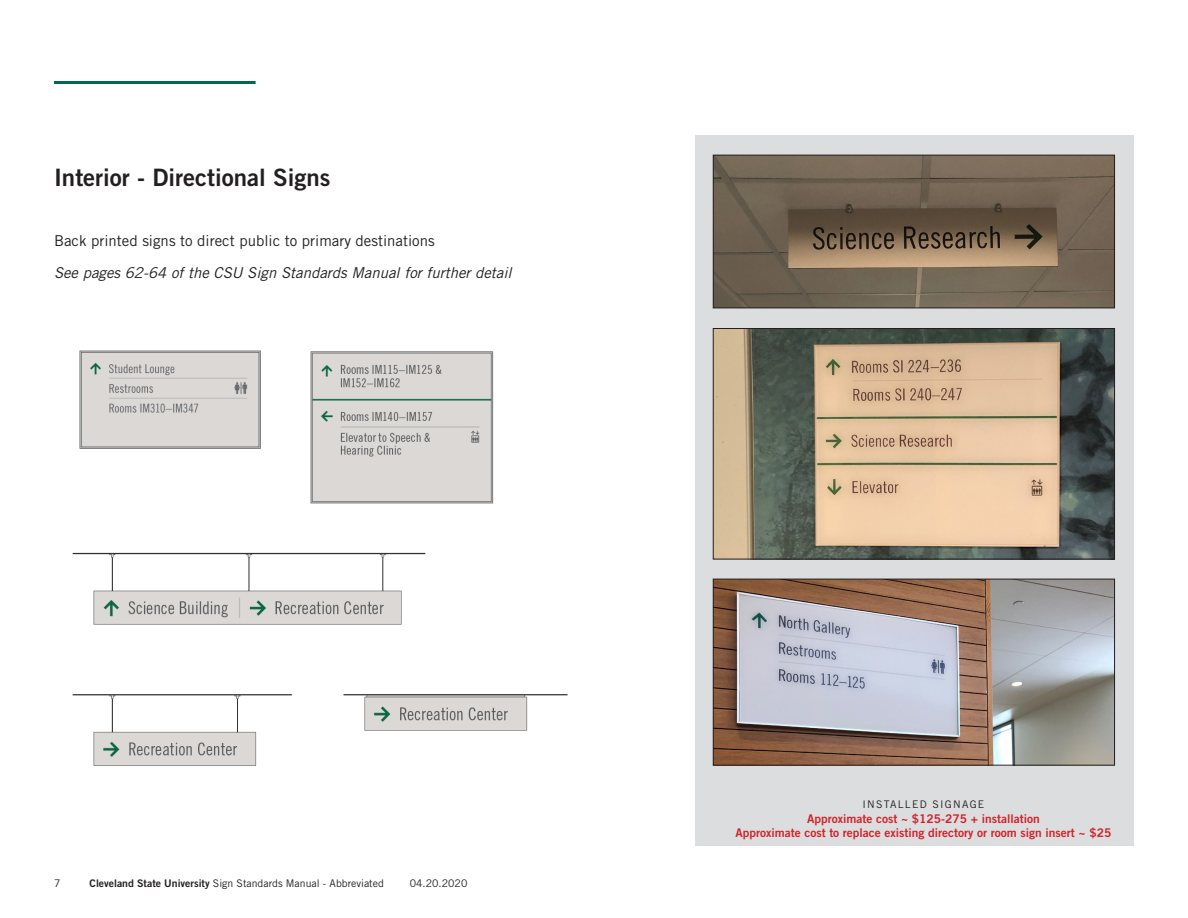
<style>
.page{position:relative;width:1188px;height:918px;background:#fff}
.page>*{position:absolute;margin:0;border:0;box-sizing:border-box;transform-origin:0 0}
.Heading_1{font:24px "Trade Gothic LT Std Bd 2";color:#231f20}
.Paragraph_-_Intro{font:italic 15px "Trade Gothic LT Std";color:#231f20}
.Paragraph_-_Intro-2{font:15px "Trade Gothic LT Std";color:#231f20}
.Paragraph_-_Intro-3{font:12px/14.4px "Trade Gothic LT Std Bd 2";color:#d1232a;text-align:center}
.Paragraph_-_Intro-4{font:10.5px "Trade Gothic LT Std";color:#231f20}
.Paragraph_-_Intro-5{font:10.5px "Trade Gothic LT Std";letter-spacing:.12em;color:#231f20}
.s1{font-family:"Trade Gothic LT Std Bd 2"}
</style>
<div class="page">
<hr style="left:54px;top:81px;width:202px;height:3px;background:#006954">
<div style="left:695px;top:135px;width:438px;height:711px;background:#dcdddf"></div>
<img style="left:715px;top:157px;width:398px;height:149px">
<div style="left:713px;top:155px;width:402px;height:153px;border:1px solid #231f20"></div>
<img style="left:715px;top:330px;width:398px;height:227px">
<div style="left:713px;top:328px;width:402px;height:231px;border:1px solid #231f20"></div>
<img style="left:715px;top:581px;width:398px;height:183px">
<div style="left:713px;top:579px;width:402px;height:187px;border:1px solid #231f20"></div>
<img style="left:72px;top:552px;width:496px;height:214px">
<img style="left:79px;top:350px;width:182px;height:99px">
<img style="left:310px;top:351px;width:184px;height:153px">
<p class="Heading_1" style="left:54px;top:162px;width:278px">Interior - Directional Signs</p>
<p class="Paragraph_-_Intro-2" style="left:54px;top:232px;width:382px">Back printed signs to direct public to primary destinations</p>
<p class="Paragraph_-_Intro" style="left:54px;top:263px;width:459px">See pages 62-64 of the CSU Sign Standards Manual for further detail</p>
<p class="Paragraph_-_Intro-4" style="left:54px;top:877px;width:8px">7</p>
<p class="Paragraph_-_Intro-4" style="left:90px;top:877px;width:296px"><span class="s1">Cleveland State University</span> Sign Standards Manual - Abbreviated</p>
<p class="Paragraph_-_Intro-4" style="left:410px;top:877px;width:59px">04.20.2020</p>
<p class="Paragraph_-_Intro-5" style="left:862px;top:798px;width:123px">INSTALLED SIGNAGE</p>
<p class="Paragraph_-_Intro-3" style="left:735px;top:811px;width:378px">Approximate cost ~ $125-275 + installation<br>Approximate cost to replace existing directory or room sign insert ~ $25</p>
</div>
